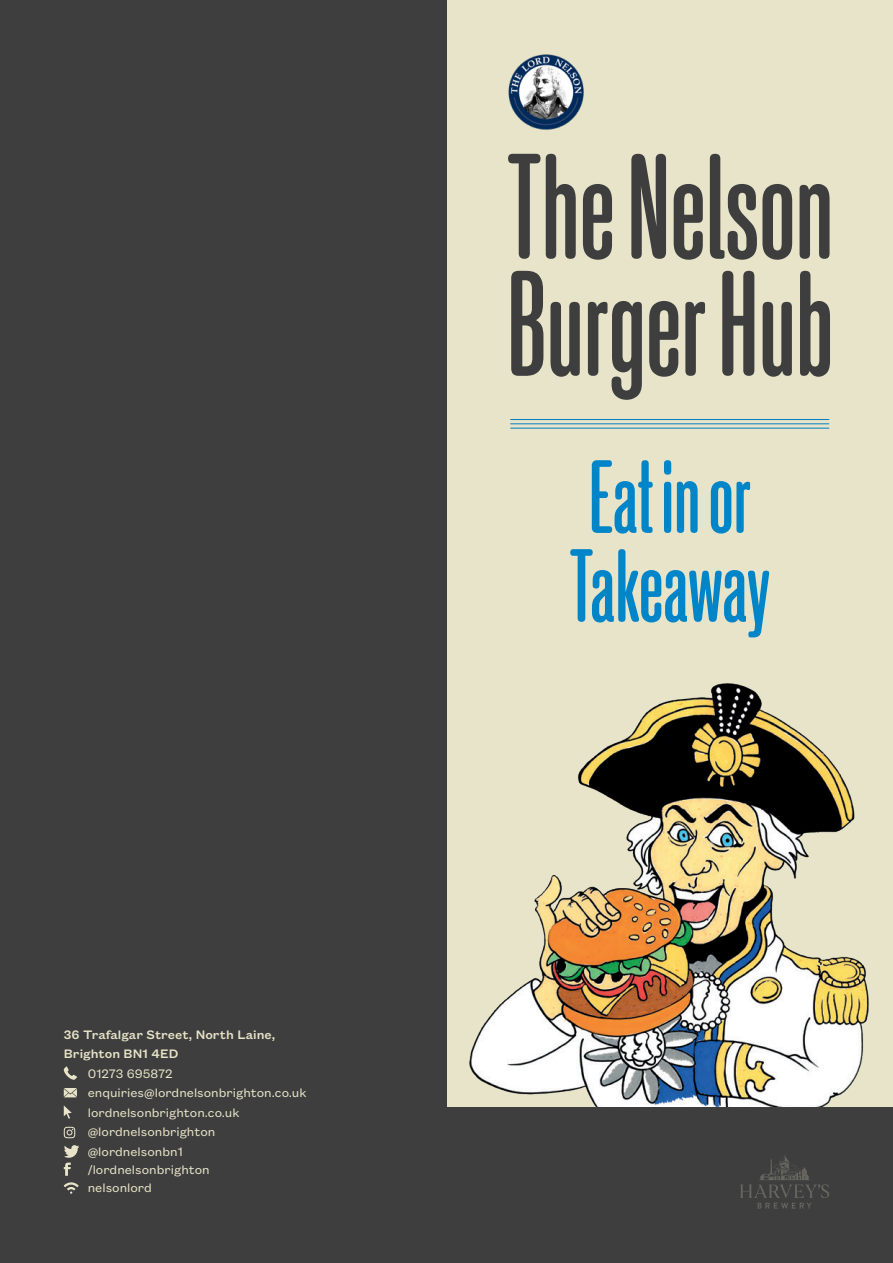
<style>
.page{position:relative;width:893px;height:1263px;background:#e7e4c9}
.page>*{position:absolute;margin:0;border:0;box-sizing:border-box;transform-origin:0 0}
.t1{font:150px/117px "New Grotesk Round TWO";color:#3e3e3f}
.t2{font:103.8px/88.9px "New Grotesk Round TWO";letter-spacing:-.005em;color:#0085c9}
.t3{font:13.5px "Founders Grotesk Text";color:#e6e3c6}
.t4{font:500 13.5px "Founders Grotesk Text";color:#e6e3c6}
</style>
<div class="page">
<img style="left:446px;top:678px;width:447px;height:430px">
<div style="left:0;top:0;width:446px;height:1263px;background:#3e3e3f"></div>
<div style="left:446px;top:1108px;width:447px;height:155px;background:#3e3e3f"></div>
<svg style="left:64px;top:1066px;width:13px;height:14px"></svg>
<svg style="left:64px;top:1088px;width:13px;height:9px"></svg>
<svg style="left:64px;top:1105px;width:8px;height:14px"></svg>
<svg style="left:64px;top:1127px;width:11px;height:11px"></svg>
<svg style="left:64px;top:1145px;width:15px;height:31px"></svg>
<svg style="left:64px;top:1182px;width:15px;height:12px"></svg>
<img style="left:508px;top:54px;width:76px;height:76px">
<svg style="left:740px;top:1156px;width:89px;height:52px"></svg>
<hr style="left:510px;top:428px;width:319px;height:1px;background:#007ec5">
<hr style="left:510px;top:419px;width:319px;height:1px;background:#007ec5">
<hr style="left:510px;top:423px;width:319px;height:1px;background:#007ec5">
<p class="t4" style="left:64px;top:1025px;width:213px">36 Trafalgar Street, North Laine,</p>
<p class="t4" style="left:64px;top:1045px;width:116px">Brighton BN1 4ED</p>
<p class="t3" style="left:88px;top:1064px;width:86px">01273 695872</p>
<p class="t3" style="left:88px;top:1084px;width:220px">enquiries@lordnelsonbrighton.co.uk</p>
<p class="t3" style="left:88px;top:1103px;width:153px">lordnelsonbrighton.co.uk</p>
<p class="t3" style="left:88px;top:1123px;width:129px">@lordnelsonbrighton</p>
<p class="t3" style="left:88px;top:1142px;width:97px">@lordnelsonbn1</p>
<p class="t3" style="left:88px;top:1160px;width:124px">/lordnelsonbrighton</p>
<p class="t3" style="left:88px;top:1178px;width:66px">nelsonlord</p>
<p class="t1" style="left:507px;top:148px;width:328px">The Nelson<br>Burger Hub</p>
<p class="t2" style="left:569px;top:452px;width:202px">Eat in or<br>Takeaway</p>
</div>
